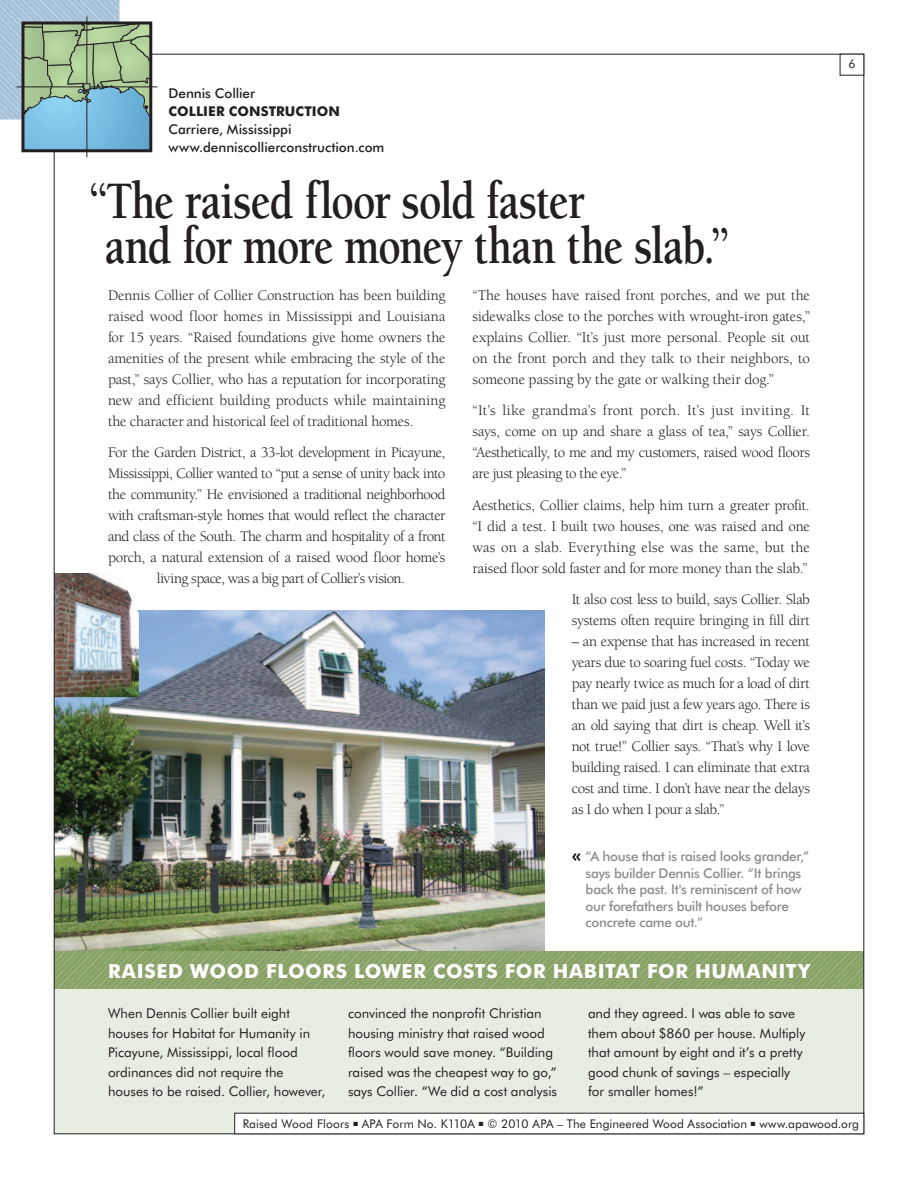
<style>
.page{position:relative;width:918px;height:1188px;background:#fff}
.page>*{position:absolute;margin:0;border:0;box-sizing:border-box;transform-origin:0 0}
.CaseStudyHead{font:700 54px/45px "Berkeley";letter-spacing:-.025em;color:#231f20;scale:.8 1}
.SidebarHead{font:700 19.5px "Futura BT";letter-spacing:.03em;color:#fff}
.BodyText{font:15px/21px "Berkeley";letter-spacing:-.025em;color:#231f20;text-align:justify}
.SidebarText{font:13.5px/19.5px "Futura BT";color:#231f20}
.Captions{font:500 13.5px/16.5px "Futura BT";letter-spacing:-.02em;color:#8a8c8f}
.BuilderInfo{font:500 13.5px "Futura BT";color:#231f20}
.BuilderInfo-2{font:700 13.5px "Futura BT";letter-spacing:.01em;color:#231f20}
.t1{font:12px "Futura BT";letter-spacing:.005em;color:#231f20}
</style>
<div class="page">
<svg style="left:572px;top:853px;width:8px;height:8px"></svg>
<img style="left:56px;top:611px;width:489px;height:341px">
<img style="left:56px;top:573px;width:83px;height:124px">
<div style="left:54px;top:955px;width:810px;height:179px;background:#e8ede1"></div>
<img style="left:56px;top:952px;width:806px;height:37px">
<div style="left:235px;top:1113px;width:629px;height:21px;background:#fff"></div>
<svg style="left:0;top:0;width:148px;height:148px;background:#9ac0bd"></svg>
<div style="left:21px;top:21px;width:131px;height:131px;border:3px solid #231f20"></div>
<hr style="left:87px;top:90px;width:1px;height:67px;background:#231f20">
<hr style="left:87px;top:16px;width:1px;height:67px;background:#231f20">
<div style="left:83px;top:83px;width:7px;height:7px;border:1px solid #231f20"></div>
<hr style="left:90px;top:87px;width:67px;height:1px;background:#231f20">
<hr style="left:16px;top:87px;width:67px;height:1px;background:#231f20">
<p class="BuilderInfo" style="left:168px;top:84px;width:88px">Dennis Collier</p>
<p class="BuilderInfo-2" style="left:168px;top:102px;width:173px">COLLIER CONSTRUCTION</p>
<p class="BuilderInfo" style="left:168px;top:120px;width:125px">Carriere, Mississippi</p>
<p class="BuilderInfo" style="left:168px;top:138px;width:218px">www.denniscollierconstruction.com</p>
<p class="CaseStudyHead" style="left:105px;top:179px;width:782px;text-indent:-16px">“The raised floor sold faster<br>and for more money than the slab.”</p>
<p class="BodyText" style="left:108px;top:285px;width:339px">Dennis Collier of Collier Construction has been building raised wood floor homes in Mississippi and Louisiana for 15 years. “Raised foundations give home owners the amenities of the present while embracing the style of the past,” says Collier, who has a reputation for incorporating new and efficient building products while maintaining the character and historical feel of traditional homes.</p>
<p class="BodyText" style="left:108px;top:442px;width:339px;text-align:center">For the Garden District, a 33-lot development in Picayune, Mississippi, Collier wanted to “put a sense of unity back into the community.” He envisioned a traditional neighborhood with craftsman-style homes that would reflect the character and class of the South. The charm and hospitality of a front porch, a natural extension of a raised wood floor home’s living space, was a big part of Collier’s vision.</p>
<p class="BodyText" style="left:472px;top:285px;width:339px">“The houses have raised front porches, and we put the sidewalks close to the porches with wrought-iron gates,” explains Collier. “It’s just more personal. People sit out on the front porch and they talk to their neighbors, to someone passing by the gate or walking their dog.”</p>
<p class="BodyText" style="left:472px;top:400px;width:339px">“It’s like grandma’s front porch. It’s just inviting. It says, come on up and share a glass of tea,” says Collier. “Aesthetically, to me and my customers, raised wood floors are just pleasing to the eye.”</p>
<p class="BodyText" style="left:472px;top:495px;width:339px">Aesthetics, Collier claims, help him turn a greater profit. “I did a test. I built two houses, one was raised and one was on a slab. Everything else was the same, but the raised floor sold faster and for more money than the slab.”</p>
<p class="BodyText" style="left:572px;top:589px;width:240px">It also cost less to build, says Collier. Slab systems often require bringing in fill dirt</p>
<p class="BodyText" style="left:572px;top:631px;width:240px">– an expense that has increased in recent years due to soaring fuel costs. “Today we pay nearly twice as much for a load of dirt than we paid just a few years ago. There is an old saying that dirt is cheap. Well it’s not true!” Collier says. “That’s why I love building raised. I can eliminate that extra cost and time. I don’t have near the delays as I do when I pour a slab.”</p>
<p class="Captions" style="left:586px;top:848px;width:225px">“A house that is raised looks grander,” says builder Dennis Collier. “It brings back the past. It's reminiscent of how our forefathers built houses before concrete came out.”</p>
<p class="SidebarHead" style="left:108px;top:959px;width:704px">RAISED WOOD FLOORS LOWER COSTS FOR HABITAT FOR HUMANITY</p>
<p class="SidebarText" style="left:108px;top:1004px;width:219px">When Dennis Collier built eight houses for Habitat for Humanity in Picayune, Mississippi, local flood ordinances did not require the houses to be raised. Collier, however,</p>
<p class="SidebarText" style="left:348px;top:1004px;width:211px">convinced the nonprofit Christian housing ministry that raised wood floors would save money. “Building raised was the cheapest way to go,” says Collier. “We did a cost analysis</p>
<p class="SidebarText" style="left:588px;top:1004px;width:219px">and they agreed. I was able to save them about $860 per house. Multiply that amount by eight and it’s a pretty good chunk of savings – especially for smaller homes!”</p>
<p class="t1" style="left:848px;top:56px;width:9px">6</p>
<p class="t1" style="left:243px;top:1117px;width:618px">Raised Wood Floors ■ APA Form No. K110A ■ © 2010 APA – The Engineered Wood Association ■ www.apawood.org</p>
</div>
